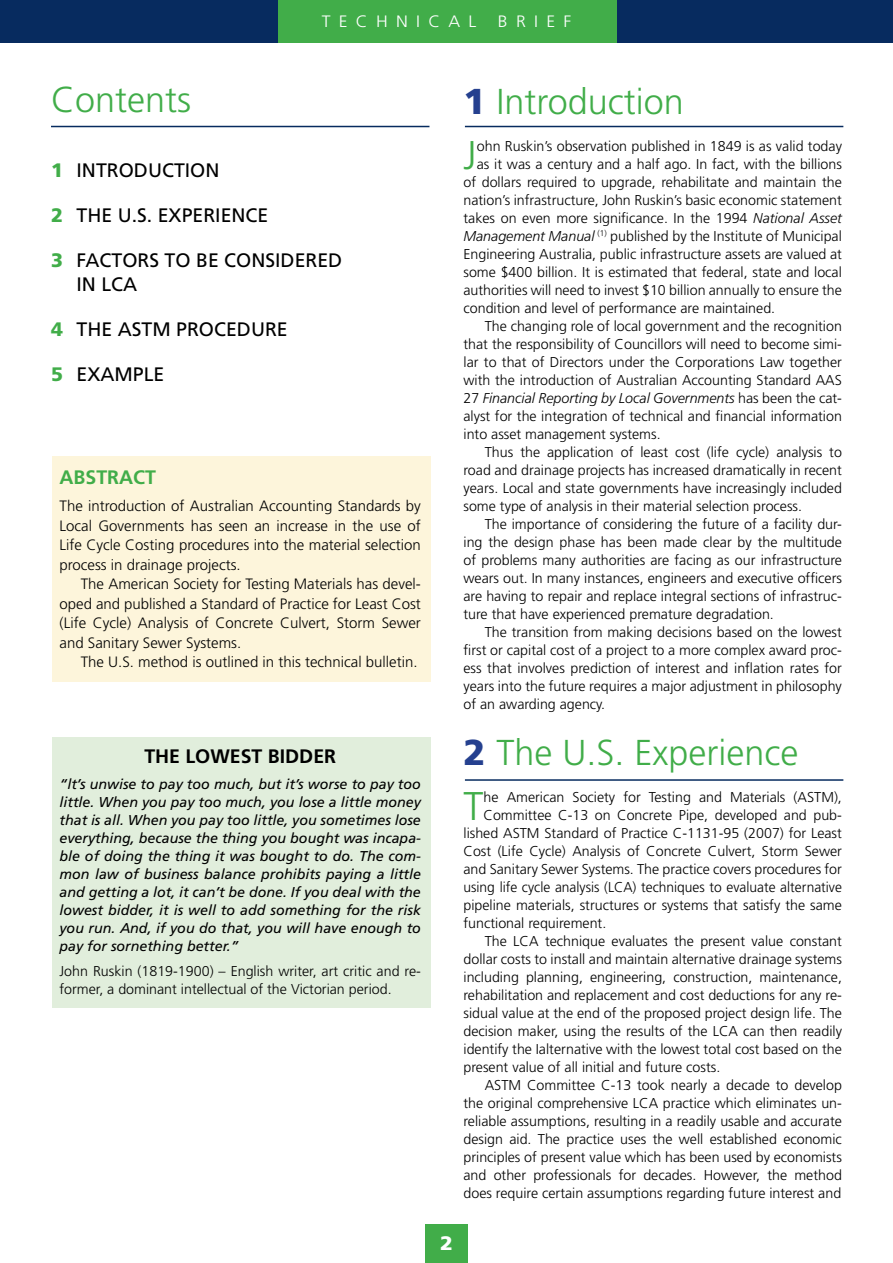
<style>
.page{position:relative;width:893px;height:1263px;background:#fff}
.page>*{position:absolute;margin:0;border:0;box-sizing:border-box;transform-origin:0 0}
.t1{font:300 40.05px "Frutiger";color:#41ad49}
.t2{font:300 36px "Frutiger";color:#41ad49}
.t3{font:19.5px/24px "Frutiger";color:#000}
.t4{font:700 19.5px "Frutiger";color:#000}
.t5{font:700 19.5px "Frutiger";color:#41ad49}
.t6{font:900 19.5px "Frutiger";color:#fff;scale:1.07 1}
.t7{font:300 16.5px "Frutiger";letter-spacing:.47em;color:#fff;scale:1.07 1}
.t8{font:300 15px/19.5px "Frutiger";color:#000;text-align:justify}
.t9{font:300 14.25px/18px "Frutiger";color:#000}
.t10{font:italic 14.25px/18px "Frutiger";color:#000;text-align:justify}
.t11{font:italic 300 14.25px "Frutiger";color:#000}
.s1{font-weight:900;color:#41ad49}
.s2{font-weight:900;color:#25408f}
.s3{font-style:italic}
.s4{font-style:normal}
</style>
<div class="page">
<div style="left:52px;top:456px;width:379px;height:225px;background:#fdf5db"></div>
<div style="left:52px;top:737px;width:379px;height:271px;background:#e1eedc"></div>
<div style="left:425px;top:1225px;width:43px;height:38px;background:#41ad49"></div>
<hr style="left:51px;top:126px;width:378px;height:1px;background:#072b5f">
<hr style="left:465px;top:126px;width:378px;height:1px;background:#072b5f">
<hr style="left:465px;top:779px;width:378px;height:2px;background:#072b5f">
<div style="left:0;top:0;width:893px;height:43px;background:#072b5f"></div>
<div style="left:279px;top:0;width:338px;height:43px;background:#41ad49"></div>
<p class="t7" style="left:322px;top:12px;width:146px">TECHNICAL</p>
<p class="t7" style="left:498px;top:12px;width:70px">BRIEF</p>
<h2 class="t2" style="left:51px;top:79px;width:142px">Contents</h2>
<h3 class="t3" style="left:51px;top:158px;width:170px"><span class="s1">1</span> INTRODUCTION</h3>
<h3 class="t3" style="left:51px;top:203px;width:219px"><span class="s1">2</span> THE U.S. EXPERIENCE</h3>
<h3 class="t3" style="left:77px;top:248px;width:267px;text-indent:-26px"><span class="s1">3</span> FACTORS TO BE CONSIDERED<br>IN LCA</h3>
<h3 class="t3" style="left:51px;top:317px;width:238px"><span class="s1">4</span> THE ASTM PROCEDURE</h3>
<h3 class="t3" style="left:51px;top:362px;width:115px"><span class="s1">5</span> EXAMPLE</h3>
<h3 class="t5" style="left:60px;top:466px;width:98px">ABSTRACT</h3>
<p class="t8" style="left:60px;top:496px;width:363px">The introduction of Australian Accounting Standards by Local Governments has seen an increase in the use of Life Cycle Costing procedures into the material selection process in drainage projects.</p>
<p class="t8" style="left:60px;top:574px;width:363px;text-indent:21px">The American Society for Testing Materials has devel&shy;oped and published a Standard of Practice for Least Cost (Life Cycle) Analysis of Concrete Culvert, Storm Sewer and Sanitary Sewer Systems.</p>
<p class="t8" style="left:81px;top:652px;width:338px">The U.S. method is outlined in this technical bulletin.</p>
<h3 class="t4" style="left:144px;top:745px;width:193px">THE LOWEST BIDDER</h3>
<p class="t10" style="left:60px;top:775px;width:363px">“lt’s unwise to pay too much, but it’s worse to pay too little. When you pay too much, you lose a little money that is all. When you pay too little, you sometimes lose everything, because the thing you bought was incapa&shy;ble of doing the thing it was bought to do. The com&shy;mon law of business balance prohibits paying a little and getting a lot, it can’t be done. If you deal with the lowest bidder, it is well to add something for the risk you run. And, if you do that, you will have enough to pay for sornething better.”</p>
<p class="t9" style="left:60px;top:962px;width:363px">John Ruskin (1819-1900) – English writer, art critic and re&shy;former, a dominant intellectual of the Victorian period.</p>
<h2 class="t2" style="left:463px;top:81px;width:222px"><span class="s2">1</span> Introduction</h2>
<h1 class="t1" style="left:463px;top:133px;width:15px">J</h1>
<p class="t9" style="left:477px;top:137px;width:367px">ohn Ruskin’s observation published in 1849 is as valid today</p>
<p class="t9" style="left:477px;top:155px;width:367px">as it was a century and a half ago. In fact, with the billions</p>
<p class="t9" style="left:463px;top:173px;width:380px">of dollars required to upgrade, rehabilitate and maintain the</p>
<p class="t9" style="left:463px;top:191px;width:380px">nation’s infrastructure, John Ruskin’s basic economic statement</p>
<p class="t9" style="left:463px;top:209px;width:380px">takes on even more significance. In the 1994 <span class="s3">National Asset</span></p>
<p class="t9" style="left:463px;top:227px;width:380px"><span class="s3">Management Manual</span> <sup>(1)</sup> published by the Institute of Municipal</p>
<p class="t9" style="left:463px;top:245px;width:380px">Engineering Australia, public infrastructure assets are valued at</p>
<p class="t9" style="left:463px;top:263px;width:380px">some $400 billion. It is estimated that federal, state and local</p>
<p class="t9" style="left:463px;top:281px;width:380px">authorities will need to invest $10 billion annually to ensure the</p>
<p class="t9" style="left:463px;top:299px;width:313px">condition and level of performance are maintained.</p>
<p class="t9" style="left:485px;top:317px;width:359px">The changing role of local government and the recognition</p>
<p class="t9" style="left:463px;top:335px;width:380px">that the responsibility of Councillors will need to become simi-</p>
<p class="t9" style="left:463px;top:353px;width:380px">lar to that of Directors under the Corporations Law together</p>
<p class="t9" style="left:463px;top:371px;width:380px">with the introduction of Australian Accounting Standard AAS</p>
<p class="t11" style="left:463px;top:390px;width:380px"><span class="s4">27</span> Financial Reporting by Local Governments <span class="s4">has been the cat-</span></p>
<p class="t9" style="left:463px;top:407px;width:380px">alyst for the integration of technical and financial information</p>
<p class="t9" style="left:463px;top:425px;width:199px">into asset management systems.</p>
<p class="t9" style="left:485px;top:443px;width:359px">Thus the application of least cost (life cycle) analysis to</p>
<p class="t9" style="left:463px;top:461px;width:380px">road and drainage projects has increased dramatically in recent</p>
<p class="t9" style="left:463px;top:479px;width:380px">years. Local and state governments have increasingly included</p>
<p class="t9" style="left:463px;top:497px;width:340px">some type of analysis in their material selection process.</p>
<p class="t9" style="left:485px;top:515px;width:359px">The importance of considering the future of a facility dur-</p>
<p class="t9" style="left:463px;top:533px;width:380px">ing the design phase has been made clear by the multitude</p>
<p class="t9" style="left:463px;top:551px;width:380px">of problems many authorities are facing as our infrastructure</p>
<p class="t9" style="left:463px;top:569px;width:380px">wears out. In many instances, engineers and executive officers</p>
<p class="t9" style="left:463px;top:587px;width:380px">are having to repair and replace integral sections of infrastruc-</p>
<p class="t9" style="left:463px;top:605px;width:312px">ture that have experienced premature degradation.</p>
<p class="t9" style="left:485px;top:623px;width:359px">The transition from making decisions based on the lowest</p>
<p class="t9" style="left:463px;top:641px;width:380px">first or capital cost of a project to a more complex award proc-</p>
<p class="t9" style="left:463px;top:659px;width:380px">ess that involves prediction of interest and inflation rates for</p>
<p class="t9" style="left:463px;top:677px;width:380px">years into the future requires a major adjustment in philosophy</p>
<p class="t9" style="left:463px;top:695px;width:143px">of an awarding agency.</p>
<h2 class="t2" style="left:463px;top:732px;width:337px"><span class="s2">2</span> The U.S. Experience</h2>
<h1 class="t1" style="left:463px;top:784px;width:22px">T</h1>
<p class="t9" style="left:483px;top:788px;width:360px">he American Society for Testing and Materials (ASTM),</p>
<p class="t9" style="left:483px;top:806px;width:360px">Committee C-13 on Concrete Pipe, developed and pub-</p>
<p class="t9" style="left:463px;top:824px;width:380px">lished ASTM Standard of Practice C-1131-95 (2007) for Least</p>
<p class="t9" style="left:463px;top:842px;width:380px">Cost (Life Cycle) Analysis of Concrete Culvert, Storm Sewer</p>
<p class="t9" style="left:463px;top:860px;width:380px">and Sanitary Sewer Systems. The practice covers procedures for</p>
<p class="t9" style="left:463px;top:878px;width:380px">using life cycle analysis (LCA) techniques to evaluate alternative</p>
<p class="t9" style="left:463px;top:896px;width:380px">pipeline materials, structures or systems that satisfy the same</p>
<p class="t9" style="left:463px;top:914px;width:144px">functional requirement.</p>
<p class="t9" style="left:485px;top:932px;width:359px">The LCA technique evaluates the present value constant</p>
<p class="t9" style="left:463px;top:950px;width:380px">dollar costs to install and maintain alternative drainage systems</p>
<p class="t9" style="left:463px;top:968px;width:380px">including planning, engineering, construction, maintenance,</p>
<p class="t9" style="left:463px;top:986px;width:380px">rehabilitation and replacement and cost deductions for any re-</p>
<p class="t9" style="left:463px;top:1004px;width:380px">sidual value at the end of the proposed project design life. The</p>
<p class="t9" style="left:463px;top:1022px;width:380px">decision maker, using the results of the LCA can then readily</p>
<p class="t9" style="left:463px;top:1040px;width:380px">identify the Ialternative with the lowest total cost based on the</p>
<p class="t9" style="left:463px;top:1058px;width:258px">present value of all initial and future costs.</p>
<p class="t9" style="left:485px;top:1076px;width:359px">ASTM Committee C-13 took nearly a decade to develop</p>
<p class="t9" style="left:463px;top:1094px;width:380px">the original comprehensive LCA practice which eliminates un-</p>
<p class="t9" style="left:463px;top:1112px;width:380px">reliable assumptions, resulting in a readily usable and accurate</p>
<p class="t9" style="left:463px;top:1130px;width:380px">design aid. The practice uses the well established economic</p>
<p class="t9" style="left:463px;top:1148px;width:380px">principles of present value which has been used by economists</p>
<p class="t9" style="left:463px;top:1166px;width:380px">and other professionals for decades. However, the method</p>
<p class="t9" style="left:463px;top:1184px;width:379px">does require certain assumptions regarding future interest and</p>
<h3 class="t6" style="left:440px;top:1231px;width:13px">2</h3>
</div>
